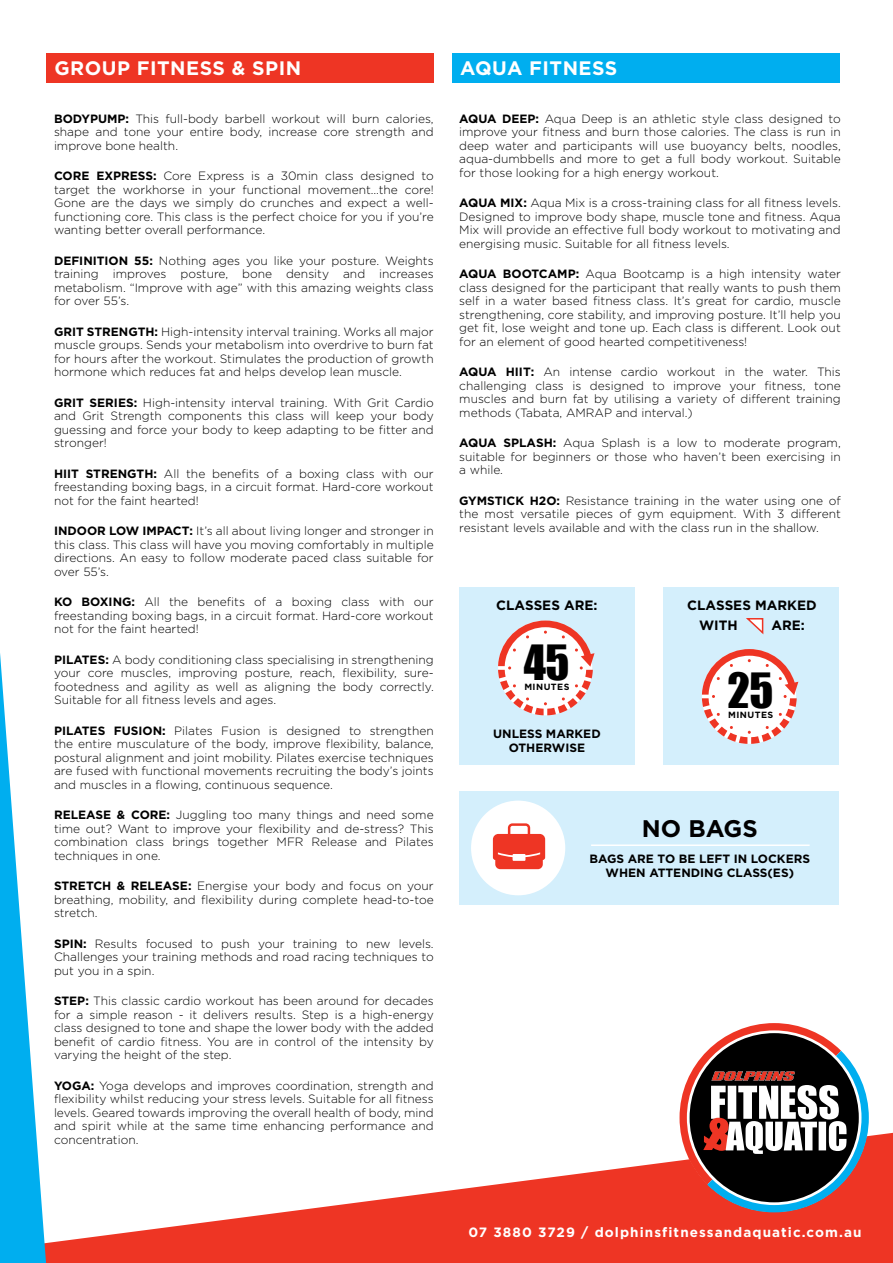
<style>
.page{position:relative;width:893px;height:1263px;background:#fff}
.page>*{position:absolute;margin:0;border:0;box-sizing:border-box;transform-origin:0 0}
.t1{font:44.7px "Impact";color:#000}
.t2{font:700 24px "Gotham";color:#000}
.t3{font:700 19.5px "Gotham";letter-spacing:.025em;color:#fff}
.t4{font:700 13.5px "Gotham";letter-spacing:.08em;color:#fff}
.t5{font:700 13.5px/19.5px "Gotham";color:#000}
.t6{font:300 12px/13.5px "Gotham";color:#000;text-align:justify}
.t7{font:700 12px/14.4px "Gotham";color:#000;text-align:center}
.t8{font:700 9px "Gotham";letter-spacing:.05em;color:#000}
.s1{font-weight:700}
</style>
<div class="page">
<svg style="left:46px;top:1133px;width:847px;height:130px;fill:#ee3524"></svg>
<svg style="left:0;top:653px;width:46px;height:610px"></svg>
<div style="left:459px;top:587px;width:176px;height:177px;background:#d4effc"></div>
<div style="left:663px;top:587px;width:175px;height:177px;background:#d4effc"></div>
<div style="left:459px;top:791px;width:379px;height:113px;background:#d4effc"></div>
<svg style="left:679px;top:1023px;width:190px;height:189px"></svg>
<div style="left:471px;top:801px;width:94px;height:94px;background:#fff;border-radius:50%"></div>
<svg style="left:498px;top:620px;width:96px;height:95px"></svg>
<div style="left:46px;top:54px;width:388px;height:29px;background:#ee3524"></div>
<div style="left:452px;top:54px;width:387px;height:29px;background:#00aeef"></div>
<svg style="left:702px;top:649px;width:96px;height:95px"></svg>
<svg style="left:746px;top:618px;width:18px;height:17px"></svg>
<svg style="left:493px;top:823px;width:52px;height:46px"></svg>
<hr style="left:591px;top:844px;width:219px;height:2px;background:#fff">
<h3 class="t3" style="left:54px;top:57px;width:248px">GROUP FITNESS &amp; SPIN</h3>
<h3 class="t3" style="left:460px;top:57px;width:159px">AQUA FITNESS</h3>
<p class="t6" style="left:54px;top:112px;width:381px"><span class="s1">BODYPUMP:</span> This full-body barbell workout will burn calories, shape and tone your entire body, increase core strength and improve bone health.</p>
<p class="t6" style="left:54px;top:169px;width:381px"><span class="s1">CORE EXPRESS:</span> Core Express is a 30min class designed to target the workhorse in your functional movement…the core!<br>Gone are the days we simply do crunches and expect a well&shy;functioning core. This class is the perfect choice for you if you’re wanting better overall performance.</p>
<p class="t6" style="left:54px;top:254px;width:381px"><span class="s1">DEFINITION 55:</span> Nothing ages you like your posture. Weights training improves posture, bone density and increases metabolism. “Improve with age” with this amazing weights class for over 55’s.</p>
<p class="t6" style="left:54px;top:325px;width:381px"><span class="s1">GRIT STRENGTH:</span> High-intensity interval training. Works all major muscle groups. Sends your metabolism into overdrive to burn fat for hours after the workout. Stimulates the production of growth hormone which reduces fat and helps develop lean muscle.</p>
<p class="t6" style="left:54px;top:396px;width:381px"><span class="s1">GRIT SERIES:</span> High-intensity interval training. With Grit Cardio and Grit Strength components this class will keep your body guessing and force your body to keep adapting to be fitter and stronger!</p>
<p class="t6" style="left:54px;top:467px;width:381px"><span class="s1">HIIT STRENGTH:</span> All the benefits of a boxing class with our freestanding boxing bags, in a circuit format. Hard-core workout not for the faint hearted!</p>
<p class="t6" style="left:54px;top:524px;width:381px"><span class="s1">INDOOR LOW IMPACT:</span> It’s all about living longer and stronger in this class. This class will have you moving comfortably in multiple directions. An easy to follow moderate paced class suitable for over 55’s.</p>
<p class="t6" style="left:54px;top:595px;width:381px"><span class="s1">KO BOXING:</span> All the benefits of a boxing class with our freestanding boxing bags, in a circuit format. Hard-core workout not for the faint hearted!</p>
<p class="t6" style="left:54px;top:653px;width:381px"><span class="s1">PILATES:</span> A body conditioning class specialising in strengthening your core muscles, improving posture, reach, flexibility, sure&shy;footedness and agility as well as aligning the body correctly.<br>Suitable for all fitness levels and ages.</p>
<p class="t6" style="left:54px;top:724px;width:381px"><span class="s1">PILATES FUSION:</span> Pilates Fusion is designed to strengthen the entire musculature of the body, improve flexibility, balance, postural alignment and joint mobility. Pilates exercise techniques are fused with functional movements recruiting the body’s joints and muscles in a flowing, continuous sequence.</p>
<p class="t6" style="left:54px;top:808px;width:381px"><span class="s1">RELEASE &amp; CORE:</span> Juggling too many things and need some time out? Want to improve your flexibility and de-stress? This combination class brings together MFR Release and Pilates techniques in one.</p>
<p class="t6" style="left:54px;top:879px;width:381px"><span class="s1">STRETCH &amp; RELEASE:</span> Energise your body and focus on your breathing, mobility, and flexibility during complete head-to-toe stretch.</p>
<p class="t6" style="left:54px;top:937px;width:381px"><span class="s1">SPIN:</span> Results focused to push your training to new levels.<br>Challenges your training methods and road racing techniques to put you in a spin.</p>
<p class="t6" style="left:54px;top:994px;width:381px"><span class="s1">STEP:</span> This classic cardio workout has been around for decades for a simple reason - it delivers results. Step is a high-energy class designed to tone and shape the lower body with the added benefit of cardio fitness. You are in control of the intensity by varying the height of the step.</p>
<p class="t6" style="left:54px;top:1079px;width:381px"><span class="s1">YOGA:</span> Yoga develops and improves coordination, strength and flexibility whilst reducing your stress levels. Suitable for all fitness levels. Geared towards improving the overall health of body, mind and spirit while at the same time enhancing performance and concentration.</p>
<p class="t6" style="left:459px;top:112px;width:383px"><span class="s1">AQUA DEEP:</span> Aqua Deep is an athletic style class designed to improve your fitness and burn those calories. The class is run in deep water and participants will use buoyancy belts, noodles, aqua-dumbbells and more to get a full body workout. Suitable for those looking for a high energy workout.</p>
<p class="t6" style="left:459px;top:196px;width:383px"><span class="s1">AQUA MIX:</span> Aqua Mix is a cross-training class for all fitness levels.<br>Designed to improve body shape, muscle tone and fitness. Aqua Mix will provide an effective full body workout to motivating and energising music. Suitable for all fitness levels.</p>
<p class="t6" style="left:459px;top:267px;width:383px"><span class="s1">AQUA BOOTCAMP:</span> Aqua Bootcamp is a high intensity water class designed for the participant that really wants to push them self in a water based fitness class. It’s great for cardio, muscle strengthening, core stability, and improving posture. It’ll help you get fit, lose weight and tone up. Each class is different. Look out for an element of good hearted competitiveness!</p>
<p class="t6" style="left:459px;top:365px;width:383px"><span class="s1">AQUA HIIT:</span> An intense cardio workout in the water. This challenging class is designed to improve your fitness, tone muscles and burn fat by utilising a variety of different training methods (Tabata, AMRAP and interval.)</p>
<p class="t6" style="left:459px;top:436px;width:383px"><span class="s1">AQUA SPLASH:</span> Aqua Splash is a low to moderate program, suitable for beginners or those who haven’t been exercising in a while.</p>
<p class="t6" style="left:459px;top:494px;width:383px"><span class="s1">GYMSTICK H2O:</span> Resistance training in the water using one of the most versatile pieces of gym equipment. With 3 different resistant levels available and with the class run in the shallow.</p>
<p class="t5" style="left:496px;top:595px;width:103px">CLASSES ARE:</p>
<p class="t5" style="left:699px;top:595px;width:119px;text-indent:-12px">CLASSES MARKED<br>WITH</p>
<p class="t5" style="left:771px;top:615px;width:35px">ARE:</p>
<h1 class="t1" style="left:524px;top:628px;width:47px">45</h1>
<p class="t8" style="left:524px;top:681px;width:47px">MINUTES</p>
<h1 class="t1" style="left:727px;top:655px;width:47px">25</h1>
<p class="t8" style="left:728px;top:710px;width:47px">MINUTES</p>
<p class="t7" style="left:493px;top:726px;width:109px">UNLESS MARKED<br>OTHERWISE</p>
<h2 class="t2" style="left:642px;top:814px;width:117px">NO BAGS</h2>
<p class="t7" style="left:589px;top:851px;width:222px">BAGS ARE TO BE LEFT IN LOCKERS<br>WHEN ATTENDING CLASS(ES)</p>
<p class="t4" style="left:468px;top:1224px;width:395px">07 3880 3729 / dolphinsfitnessandaquatic.com.au</p>
</div>
